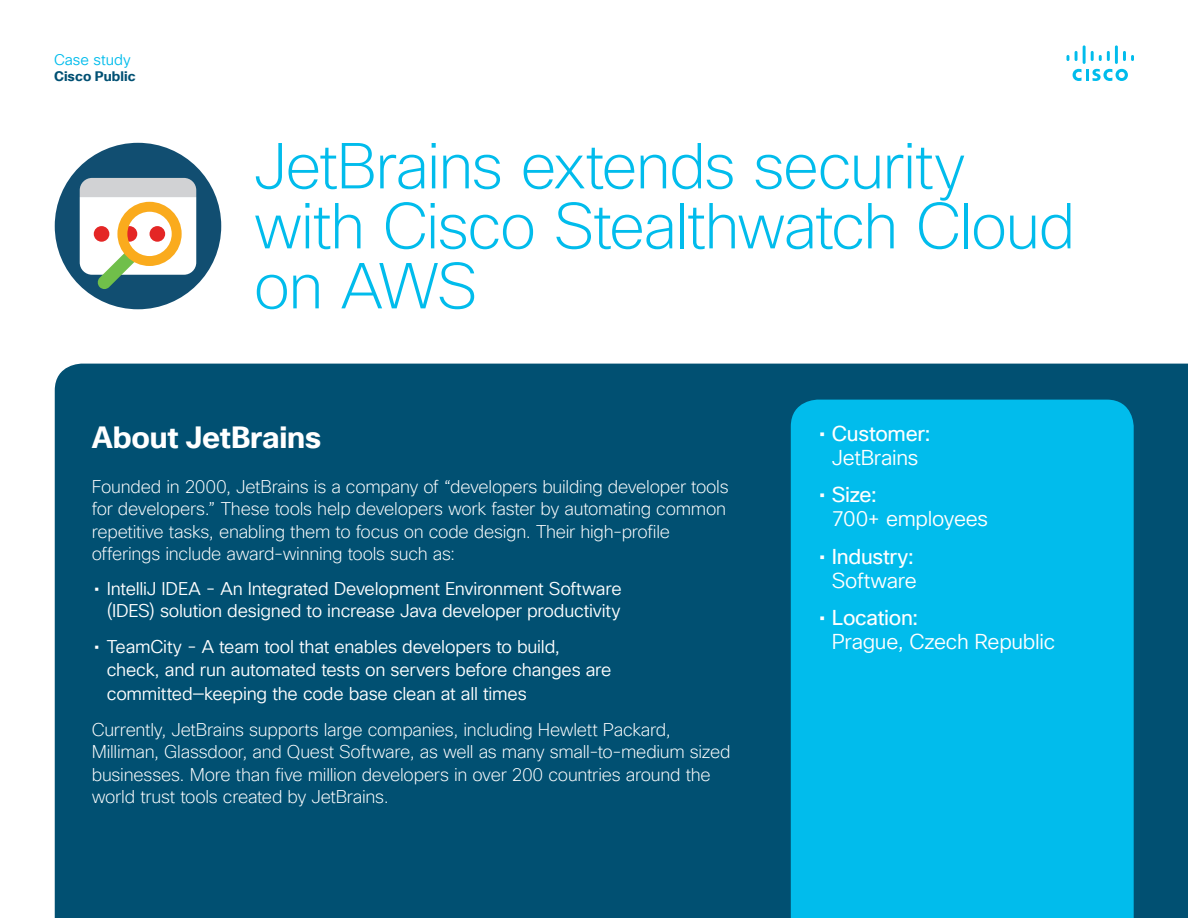
<style>
.page{position:relative;width:1188px;height:918px;background:#fff}
.page>*{position:absolute;margin:0;border:0;box-sizing:border-box;transform-origin:0 0}
.Title_Headline{font:200 63px/60px "Cisco Sans TT";letter-spacing:-.025em;color:#01bcec}
.Intro_Heading{font:700 30px "Cisco Sans TT";letter-spacing:-.01em;color:#fff}
.t1{font:21px/24px "Cisco Sans TT Light";letter-spacing:-.015em;color:#fff}
.t2{font:21px/24px "Cisco Sans TT";letter-spacing:-.015em;color:#fff;text-align:center}
.Intro{font:200 18px/22.5px "Cisco Sans TT";letter-spacing:-.015em;color:#fff}
.t3{font:18px/23.2px "Cisco Sans TT Light";letter-spacing:-.015em;color:#fff;text-align:right}
.t4{font:15px "Cisco Sans TT Light";color:#01bcec}
.t5{font:700 13.5px "Cisco Sans TT";color:#005073}
.s1{font-family:"Cisco Sans TT"}
.s2{font-family:"Cisco Sans TT Light"}
</style>
<div class="page">
<svg style="left:1073px;top:69px;width:55px;height:12px"></svg>
<svg style="left:1067px;top:55px;width:2px;height:6px"></svg>
<svg style="left:1075px;top:51px;width:3px;height:10px"></svg>
<hr style="left:1083px;top:45px;width:3px;height:19px;background:#01bcec">
<svg style="left:1091px;top:51px;width:19px;height:10px"></svg>
<hr style="left:1115px;top:45px;width:3px;height:19px;background:#01bcec">
<svg style="left:1123px;top:51px;width:11px;height:10px"></svg>
<div style="left:55px;top:143px;width:166px;height:166px;background:#114e71;border-radius:50%"></div>
<svg style="left:80px;top:178px;width:116px;height:111px;background:#d3cbb8"></svg>
<div style="left:55px;top:364px;width:1133px;height:554px;background:#015072"></div>
<div style="left:791px;top:400px;width:343px;height:518px;background:#01bcec"></div>
<p class="t4" style="left:54px;top:50px;width:78px">Case study</p>
<p class="t5" style="left:54px;top:68px;width:83px">Cisco Public</p>
<p class="Title_Headline" style="left:254px;top:138px;width:823px">JetBrains extends security with Cisco Stealthwatch Cloud on AWS</p>
<p class="Intro_Heading" style="left:92px;top:418px;width:231px">About JetBrains</p>
<p class="Intro" style="left:92px;top:476px;width:638px">Founded in 2000, JetBrains is a company of “developers building developer tools for developers.” These tools help developers work faster by automating common repetitive tasks, enabling them to focus on code design. Their high-profile offerings include award-winning tools such as:</p>
<p class="t3" style="left:94px;top:578px;width:529px;line-height:22.5px"><span class="s1">•</span> IntelliJ IDEA - An Integrated Development Environment Software (IDES) solution designed to increase Java developer productivity</p>
<p class="t3" style="left:107px;top:636px;width:506px;text-align:left;text-indent:-13px"><span class="s1">•</span> TeamCity - A team tool that enables developers to build, check, and run automated tests on servers before changes are committed—keeping the code base clean at all times</p>
<p class="Intro" style="left:92px;top:719px;width:640px">Currently, JetBrains supports large companies, including Hewlett Packard, Milliman, Glassdoor, and Quest Software, as well as many small-to-medium sized businesses. More than five million developers in over 200 countries around the world trust tools created by JetBrains.</p>
<p class="t2" style="left:819px;top:422px;width:113px">• Customer:<br><span class="s2">JetBrains</span></p>
<p class="t1" style="left:832px;top:483px;width:158px;text-indent:-13px"><span class="s1">• Size:<br></span>700+ employees</p>
<p class="t2" style="left:819px;top:545px;width:99px">• Industry:<br><span class="s2">Software</span></p>
<p class="t1" style="left:832px;top:606px;width:225px;text-indent:-13px"><span class="s1">• Location:<br></span>Prague, Czech Republic</p>
</div>
